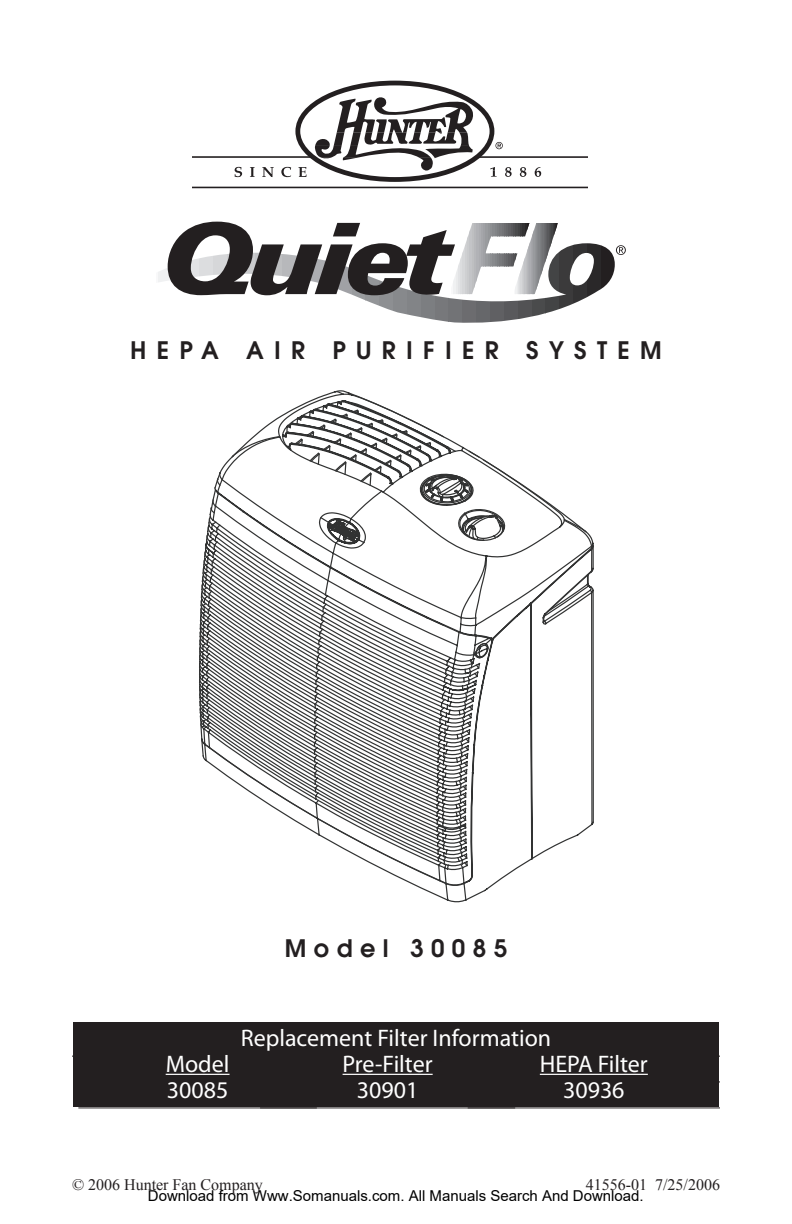
<style>
.page{position:relative;width:792px;height:1224px;background:#fff}
.page>*{position:absolute;margin:0;border:0;box-sizing:border-box;transform-origin:0 0}
.t1{font:24px/26px "Myriad Pro";color:#fff;text-align:center}
.t2{font:600 24px "Avant Garde";letter-spacing:.43em;color:#231f20}
.t3{font:600 24px "Avant Garde";letter-spacing:.31em;color:#231f20}
.t4{font:16px "Times New Roman";color:#231f20}
.t5{font:15px "Arial";color:#000}
</style>
<div class="page">
<div style="left:73px;top:1022px;width:646px;height:85px;background:#231f20"></div>
<hr style="left:72px;top:1056px;width:648px;height:1px;background:#231f20">
<hr style="left:343px;top:1074px;width:90px;height:1px;background:#fff">
<hr style="left:260px;top:1108px;width:255px;height:1px;background:#231f20">
<hr style="left:540px;top:1074px;width:108px;height:1px;background:#fff">
<hr style="left:468px;top:1082px;width:252px;height:1px;background:#231f20">
<hr style="left:468px;top:1108px;width:252px;height:1px;background:#231f20">
<hr style="left:166px;top:1074px;width:64px;height:1px;background:#fff">
<hr style="left:78px;top:1108px;width:239px;height:1px;background:#231f20">
<hr style="left:454px;top:223px;width:2px;height:71px;background:#f0f1f2">
<hr style="left:456px;top:223px;width:2px;height:71px;background:#eaebec">
<hr style="left:458px;top:223px;width:3px;height:71px;background:#e2e3e5">
<hr style="left:461px;top:223px;width:2px;height:71px;background:#dcdddf">
<hr style="left:463px;top:223px;width:2px;height:71px;background:#d6d7d9">
<hr style="left:465px;top:223px;width:2px;height:71px;background:#cfd0d2">
<hr style="left:467px;top:223px;width:3px;height:71px;background:#cacbcd">
<hr style="left:470px;top:223px;width:2px;height:71px;background:#c3c4c7">
<hr style="left:472px;top:223px;width:2px;height:71px;background:#bebfc1">
<hr style="left:474px;top:223px;width:3px;height:71px;background:#b7b8bb">
<hr style="left:477px;top:223px;width:2px;height:71px;background:#b1b2b6">
<hr style="left:479px;top:223px;width:2px;height:71px;background:#acadb1">
<hr style="left:481px;top:223px;width:3px;height:71px;background:#a5a6aa">
<hr style="left:484px;top:223px;width:2px;height:71px;background:#a0a1a5">
<hr style="left:486px;top:223px;width:2px;height:71px;background:#999b9e">
<hr style="left:488px;top:223px;width:2px;height:71px;background:#939598">
<hr style="left:490px;top:223px;width:3px;height:71px;background:#8d8f92">
<hr style="left:493px;top:223px;width:2px;height:71px;background:#87898c">
<hr style="left:495px;top:223px;width:2px;height:71px;background:#828487">
<hr style="left:497px;top:223px;width:3px;height:71px;background:#7c7e81">
<hr style="left:500px;top:223px;width:2px;height:71px;background:#77787b">
<hr style="left:502px;top:223px;width:2px;height:71px;background:#727376">
<hr style="left:504px;top:223px;width:2px;height:71px;background:#6c6c6f">
<hr style="left:506px;top:223px;width:3px;height:71px;background:#66676a">
<hr style="left:509px;top:223px;width:2px;height:71px;background:#606063">
<hr style="left:511px;top:223px;width:2px;height:71px;background:#59595c">
<hr style="left:514px;top:223px;width:2px;height:71px;background:#f8f8f9">
<hr style="left:516px;top:223px;width:1px;height:71px;background:#f0f1f2">
<hr style="left:517px;top:223px;width:1px;height:71px;background:#eaebec">
<hr style="left:518px;top:223px;width:1px;height:71px;background:#e2e3e5">
<hr style="left:519px;top:223px;width:2px;height:71px;background:#dcdddf">
<hr style="left:521px;top:223px;width:1px;height:71px;background:#d6d7d9">
<hr style="left:522px;top:223px;width:1px;height:71px;background:#cfd0d2">
<hr style="left:523px;top:223px;width:2px;height:71px;background:#cacbcd">
<hr style="left:525px;top:223px;width:1px;height:71px;background:#c3c4c7">
<hr style="left:526px;top:223px;width:1px;height:71px;background:#bebfc1">
<hr style="left:527px;top:223px;width:1px;height:71px;background:#b7b8bb">
<hr style="left:528px;top:223px;width:2px;height:71px;background:#b1b2b6">
<hr style="left:530px;top:223px;width:1px;height:71px;background:#acadb1">
<hr style="left:531px;top:223px;width:1px;height:71px;background:#a5a6aa">
<hr style="left:532px;top:223px;width:2px;height:71px;background:#a0a1a5">
<hr style="left:534px;top:223px;width:1px;height:71px;background:#999b9e">
<hr style="left:535px;top:223px;width:1px;height:71px;background:#939598">
<hr style="left:536px;top:223px;width:1px;height:71px;background:#8d8f92">
<hr style="left:537px;top:223px;width:2px;height:71px;background:#87898c">
<hr style="left:539px;top:223px;width:1px;height:71px;background:#828487">
<hr style="left:540px;top:223px;width:1px;height:71px;background:#7c7e81">
<hr style="left:541px;top:223px;width:2px;height:71px;background:#77787b">
<hr style="left:543px;top:223px;width:1px;height:71px;background:#727376">
<hr style="left:544px;top:223px;width:1px;height:71px;background:#6c6c6f">
<hr style="left:545px;top:223px;width:1px;height:71px;background:#66676a">
<hr style="left:546px;top:223px;width:2px;height:71px;background:#606063">
<hr style="left:548px;top:223px;width:1px;height:71px;background:#59595c">
<hr style="left:549px;top:223px;width:1px;height:71px;background:#525254">
<hr style="left:550px;top:223px;width:2px;height:71px;background:#4a4b4c">
<hr style="left:552px;top:223px;width:1px;height:71px;background:#434445">
<hr style="left:553px;top:223px;width:1px;height:71px;background:#3b3a3b">
<hr style="left:554px;top:223px;width:1px;height:71px;background:#333233">
<hr style="left:555px;top:223px;width:2px;height:71px;background:#2a2829">
<hr style="left:557px;top:223px;width:1px;height:71px;background:#231f20">
<hr style="left:157px;top:243px;width:1px;height:80px;background:#f8f8f9">
<svg style="left:158px;top:262px;width:10px;height:20px"></svg>
<svg style="left:353px;top:295px;width:12px;height:5px"></svg>
<svg style="left:365px;top:295px;width:14px;height:11px"></svg>
<svg style="left:379px;top:295px;width:14px;height:16px"></svg>
<svg style="left:393px;top:295px;width:14px;height:20px"></svg>
<svg style="left:407px;top:295px;width:14px;height:23px"></svg>
<svg style="left:421px;top:295px;width:14px;height:25px"></svg>
<div style="left:435px;top:243px;width:14px;height:80px;background:#77787b"></div>
<svg style="left:449px;top:243px;width:13px;height:80px"></svg>
<svg style="left:462px;top:243px;width:14px;height:80px"></svg>
<svg style="left:476px;top:243px;width:14px;height:80px"></svg>
<svg style="left:490px;top:243px;width:14px;height:79px"></svg>
<svg style="left:504px;top:243px;width:14px;height:78px"></svg>
<svg style="left:518px;top:243px;width:14px;height:76px"></svg>
<svg style="left:532px;top:260px;width:14px;height:57px"></svg>
<svg style="left:546px;top:243px;width:13px;height:70px"></svg>
<svg style="left:559px;top:245px;width:14px;height:64px"></svg>
<svg style="left:573px;top:243px;width:14px;height:61px"></svg>
<svg style="left:587px;top:243px;width:14px;height:54px"></svg>
<svg style="left:601px;top:245px;width:14px;height:44px"></svg>
<svg style="left:168px;top:222px;width:287px;height:73px"></svg>
<svg style="left:616px;top:245px;width:10px;height:10px"></svg>
<svg style="left:416px;top:749px;width:178px;height:154px"></svg>
<svg style="left:381px;top:869px;width:88px;height:16px"></svg>
<svg style="left:199px;top:464px;width:395px;height:285px"></svg>
<svg style="left:201px;top:390px;width:290px;height:479px"></svg>
<hr style="left:192px;top:187px;width:396px;height:1px;background:#231f20">
<hr style="left:477px;top:156px;width:111px;height:2px;background:#231f20">
<hr style="left:192px;top:156px;width:121px;height:2px;background:#231f20">
<div style="left:295px;top:81px;width:199px;height:101px;border:5px solid #231f20;border-radius:50%"></div>
<svg style="left:235px;top:167px;width:72px;height:10px"></svg>
<svg style="left:490px;top:167px;width:51px;height:10px"></svg>
<svg style="left:495px;top:142px;width:8px;height:7px"></svg>
<svg style="left:315px;top:97px;width:159px;height:74px"></svg>
<p class="t2" style="left:130px;top:335px;width:533px">HEPA AIR PURIFIER SYSTEM</p>
<p class="t3" style="left:285px;top:932px;width:224px">Model 30085</p>
<p class="t1" style="left:166px;top:1051px;width:65px;text-align:left">Model<br>30085</p>
<p class="t1" style="left:241px;top:1025px;width:312px">Replacement Filter Information</p>
<p class="t1" style="left:343px;top:1051px;width:92px">Pre-Filter</p>
<p class="t1" style="left:357px;top:1077px;width:63px">30901</p>
<p class="t1" style="left:540px;top:1051px;width:109px">HEPA Filter<br>30936</p>
<p class="t4" style="left:72px;top:1174px;width:192px">© 2006 Hunter Fan Company</p>
<p class="t4" style="left:586px;top:1174px;width:136px">41556-01 7/25/2006</p>
<p class="t5" style="left:148px;top:1187px;width:497px">Download from Www.Somanuals.com. All Manuals Search And Download.</p>
</div>
